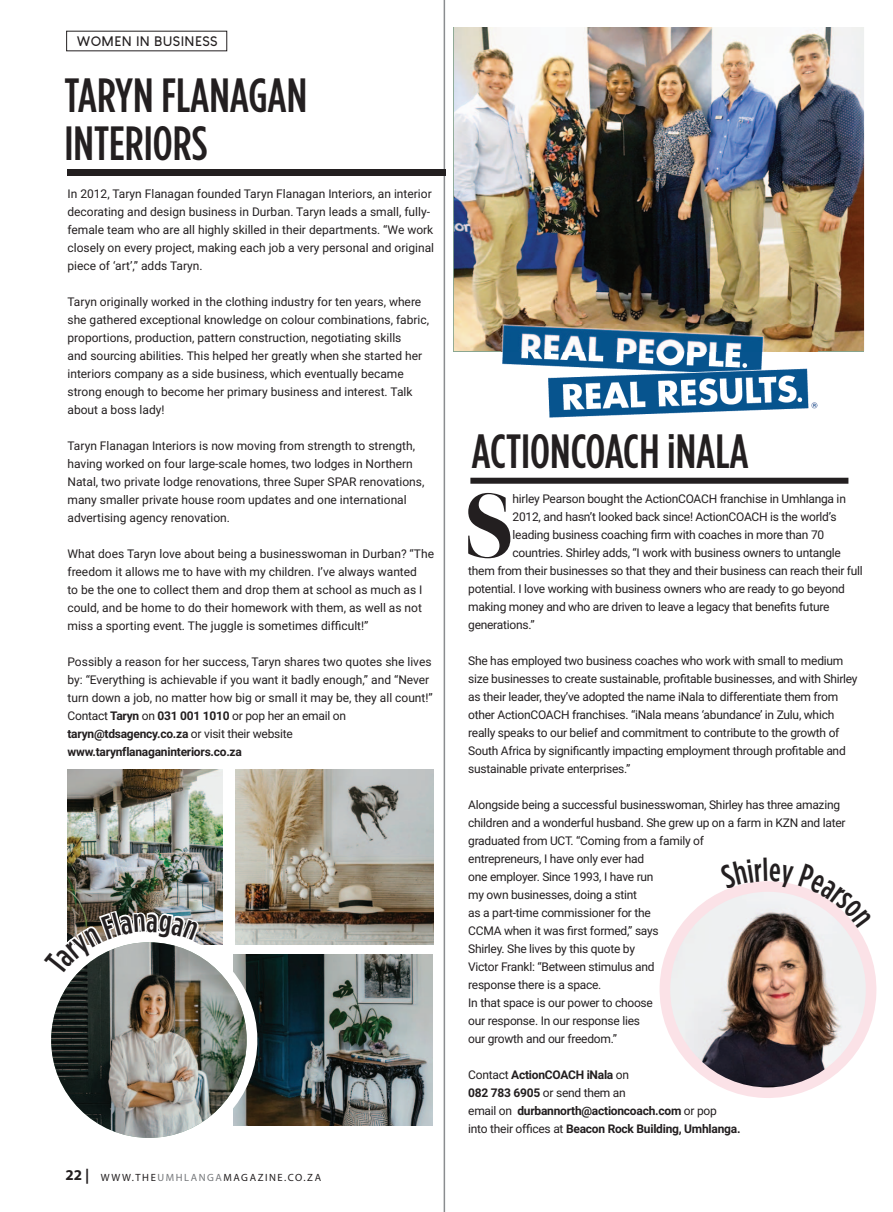
<style>
.page{position:relative;width:893px;height:1212px;background:#fff}
.page>*{position:absolute;margin:0;border:0;box-sizing:border-box;transform-origin:0 0}
.t1{font:89.1px "Otama ep";color:#231f20}
.t2{font:500 48px/48px "Gotham Condensed";color:#231f20}
.t3{font:700 13.5px "Louis George Cafe";letter-spacing:.03em;color:#231f20}
.t4{font:12px/18px "Roboto";color:#231f20}
.t5{font:12px/18px "Roboto";letter-spacing:-.02em;color:#231f20}
.t6{font:700 12px/18px "Roboto";letter-spacing:-.02em;color:#231f20}
.t7{font:10.5px "Myriad Pro";letter-spacing:.15em;color:#231f20}
.s1{font-weight:700}
.s2{font-weight:700;font-size:15px}
.s3{color:#76787b}
.s4{font-weight:400}
</style>
<div class="page">
<img style="left:201px;top:770px;width:22px;height:146px">
<img style="left:235px;top:770px;width:199px;height:174px">
<img style="left:273px;top:955px;width:159px;height:170px">
<img style="left:454px;top:27px;width:410px;height:324px">
<img style="left:502px;top:325px;width:315px;height:93px">
<div style="left:68px;top:170px;width:378px;height:6px;background:#231f20"></div>
<div style="left:470px;top:478px;width:378px;height:6px;background:#231f20"></div>
<svg style="left:201px;top:916px;width:72px;height:210px"></svg>
<svg style="left:659px;top:893px;width:218px;height:205px"></svg>
<img style="left:51px;top:942px;width:196px;height:196px;border-radius:98px">
<img style="left:670px;top:892px;width:196px;height:195px;border-radius:98px">
<hr style="left:444px;top:0;width:1px;height:170px;background:#8a8c8f">
<hr style="left:444px;top:176px;width:1px;height:1036px;background:#8a8c8f">
<img style="left:51px;top:769px;width:150px;height:369px">
<svg style="left:720px;top:881px;width:152px;height:47px"></svg>
<p class="t3" style="left:77px;top:32px;width:143px">WOMEN IN BUSINESS</p>
<h2 class="t2" style="left:64px;top:70px;width:244px">TARYN FLANAGAN<br>INTERIORS</h2>
<p class="t4" style="left:68px;top:184px;width:368px">In 2012, Taryn Flanagan founded Taryn Flanagan Interiors, an interior decorating and design business in Durban. Taryn leads a small, fully&shy;female team who are all highly skilled in their departments. “We work closely on every project, making each job a very personal and original piece of ‘art’,” adds Taryn.</p>
<p class="t4" style="left:68px;top:292px;width:363px">Taryn originally worked in the clothing industry for ten years, where she gathered exceptional knowledge on colour combinations, fabric, proportions, production, pattern construction, negotiating skills<br>and sourcing abilities. This helped her greatly when she started her interiors company as a side business, which eventually became strong enough to become her primary business and interest. Talk about a boss lady!</p>
<p class="t4" style="left:68px;top:436px;width:358px">Taryn Flanagan Interiors is now moving from strength to strength, having worked on four large-scale homes, two lodges in Northern Natal, two private lodge renovations, three Super SPAR renovations, many smaller private house room updates and one international advertising agency renovation.</p>
<p class="t4" style="left:68px;top:544px;width:368px">What does Taryn love about being a businesswoman in Durban? “The freedom it allows me to have with my children. I’ve always wanted<br>to be the one to collect them and drop them at school as much as I could, and be home to do their homework with them, as well as not miss a sporting event. The juggle is sometimes difficult!”</p>
<p class="t4" style="left:68px;top:652px;width:367px">Possibly a reason for her success, Taryn shares two quotes she lives by: “Everything is achievable if you want it badly enough,” and “Never turn down a job, no matter how big or small it may be, they all count!” Contact <span class="s1">Taryn</span> on <span class="s1">031 001 1010</span> or pop her an email on <span class="s1">taryn@tdsagency.co.za</span> or visit their website <span class="s1">www.tarynflanaganinteriors.co.za</span></p>
<p class="t7" style="left:66px;top:1170px;width:257px"><span class="s2">22 |</span> WWW.THE<span class="s3">UMHLANGA</span>MAGAZINE.CO.ZA</p>
<h2 class="t2" style="left:471px;top:426px;width:279px">ACTIONCOACH INALA</h2>
<h1 class="t1" style="left:464px;top:473px;width:52px">S</h1>
<p class="t5" style="left:513px;top:489px;width:335px">hirley Pearson bought the ActionCOACH franchise in Umhlanga in</p>
<p class="t5" style="left:513px;top:507px;width:325px">2012, and hasn’t looked back since! ActionCOACH is the world’s</p>
<p class="t5" style="left:513px;top:525px;width:313px">leading business coaching firm with coaches in more than 70</p>
<p class="t5" style="left:513px;top:543px;width:330px">countries. Shirley adds, “I work with business owners to untangle</p>
<p class="t5" style="left:468px;top:561px;width:396px">them from their businesses so that they and their business can reach their full</p>
<p class="t5" style="left:468px;top:579px;width:378px">potential. I love working with business owners who are ready to go beyond</p>
<p class="t5" style="left:468px;top:597px;width:363px">making money and who are driven to leave a legacy that benefits future</p>
<p class="t5" style="left:468px;top:615px;width:68px">generations.”</p>
<p class="t5" style="left:468px;top:651px;width:391px">She has employed two business coaches who work with small to medium size businesses to create sustainable, profitable businesses, and with Shirley as their leader, they’ve adopted the name iNala to differentiate them from other ActionCOACH franchises. “iNala means ‘abundance’ in Zulu, which really speaks to our belief and commitment to contribute to the growth of South Africa by significantly impacting employment through profitable and sustainable private enterprises.”</p>
<p class="t5" style="left:468px;top:795px;width:379px">Alongside being a successful businesswoman, Shirley has three amazing children and a wonderful husband. She grew up on a farm in KZN and later graduated from UCT. “Coming from a family of<br>entrepreneurs, I have only ever had<br>one employer. Since 1993, I have run<br>my own businesses, doing a stint<br>as a part-time commissioner for the<br>CCMA when it was first formed,” says<br>Shirley. She lives by this quote by<br>Victor Frankl: “Between stimulus and<br>response there is a space.<br>In that space is our power to choose<br>our response. In our response lies<br>our growth and our freedom.”</p>
<p class="t6" style="left:468px;top:1065px;width:274px"><span class="s4">Contact</span> ActionCOACH iNala <span class="s4">on<br></span>082 783 6905 <span class="s4">or send them an<br>email on</span> durbannorth@actioncoach.com <span class="s4">or pop<br>into their offices at</span> Beacon Rock Building, Umhlanga.</p>
</div>
